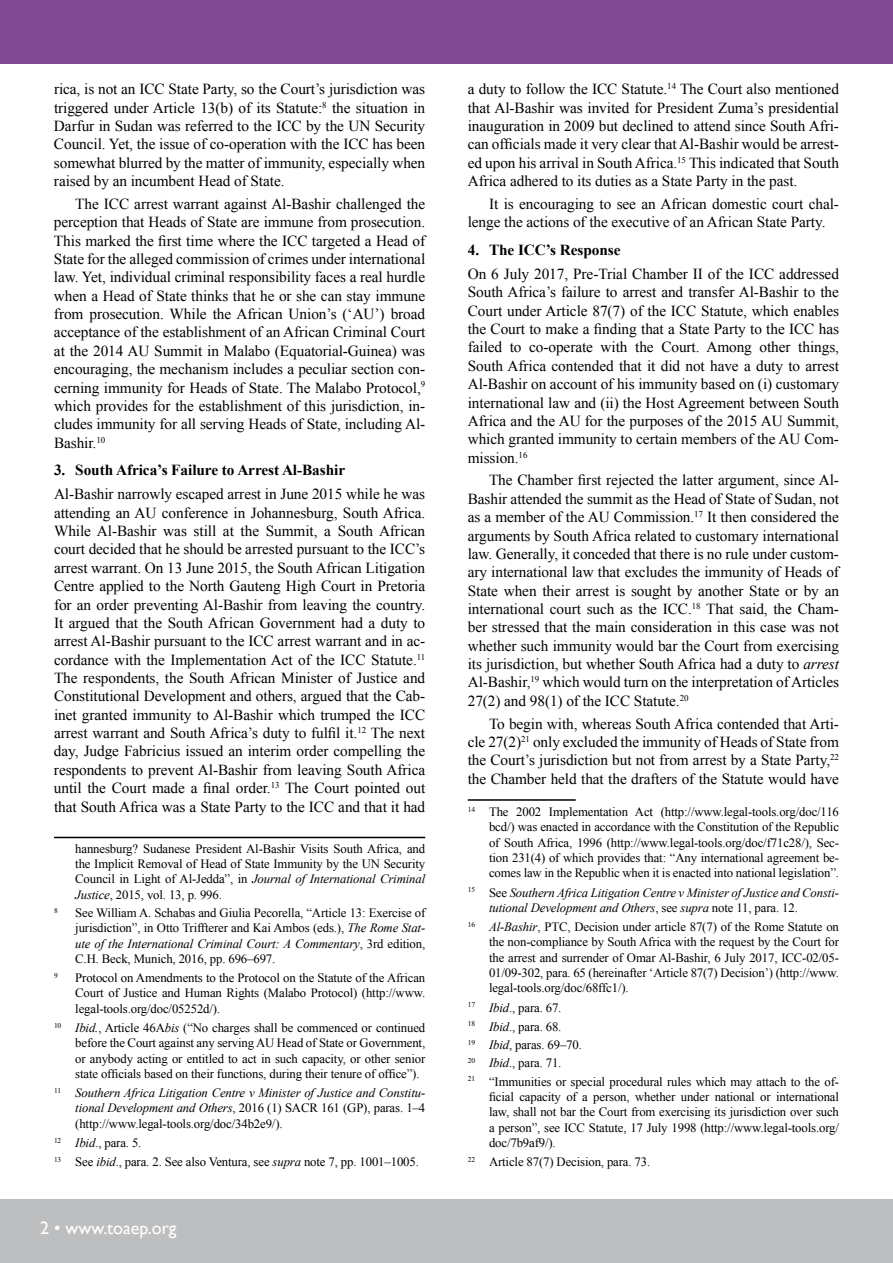
<style>
.page{position:relative;width:893px;height:1263px;background:#fff}
.page>*{position:absolute;margin:0;border:0;box-sizing:border-box;transform-origin:0 0}
.t1{font:18px "Gill Sans";color:#fff}
.t2{font:15.3px/18.3px "Times New Roman";letter-spacing:-.005em;color:#000;text-align:justify}
.t3{font:700 15.3px "Times New Roman";letter-spacing:-.005em;color:#000}
.t4{font:12.75px/15.3px "Times New Roman";letter-spacing:-.01em;color:#000;text-align:justify}
.t5{font:italic 12.75px/15.3px "Times New Roman";letter-spacing:-.01em;color:#000;text-align:justify}
.t6{font:7.5px "Times New Roman";color:#000}
.s1{font-style:italic}
.s2{font-style:normal}
</style>
<div class="page">
<div style="left:0;top:1199px;width:893px;height:64px;background:#bcbec0"></div>
<div style="left:0;top:0;width:893px;height:64px;background:#804991"></div>
<hr style="left:54px;top:837px;width:371px;height:1px;background:#000">
<hr style="left:468px;top:799px;width:108px;height:2px;background:#000">
<p class="t2" style="left:54px;top:80px;width:373px">rica, is not an ICC State Party, so the Court’s jurisdiction was triggered under Article 13(b) of its Statute:<sup>8</sup> the situation in Darfur in Sudan was referred to the ICC by the UN Security Council. Yet, the issue of co-operation with the ICC has been somewhat blurred by the matter of immunity, especially when raised by an incumbent Head of State.</p>
<p class="t2" style="left:54px;top:194px;width:373px;text-indent:21px">The ICC arrest warrant against Al-Bashir challenged the perception that Heads of State are immune from prosecution.<br>This marked the first time where the ICC targeted a Head of State for the alleged commission of crimes under international law. Yet, individual criminal responsibility faces a real hurdle when a Head of State thinks that he or she can stay immune from prosecution. While the African Union’s (‘AU’) broad acceptance of the establishment of an African Criminal Court at the 2014 AU Summit in Malabo (Equatorial-Guinea) was encouraging, the mechanism includes a peculiar section con&shy;cerning immunity for Heads of State. The Malabo Protocol,<sup>9 </sup>which provides for the establishment of this jurisdiction, in&shy;cludes immunity for all serving Heads of State, including Al-Bashir.<sup>10</sup></p>
<p class="t3" style="left:54px;top:459px;width:293px">3. South Africa’s Failure to Arrest Al-Bashir</p>
<p class="t2" style="left:54px;top:485px;width:373px">Al-Bashir narrowly escaped arrest in June 2015 while he was attending an AU conference in Johannesburg, South Africa.<br>While Al-Bashir was still at the Summit, a South African court decided that he should be arrested pursuant to the ICC’s arrest warrant. On 13 June 2015, the South African Litigation Centre applied to the North Gauteng High Court in Pretoria for an order preventing Al-Bashir from leaving the country.<br>It argued that the South African Government had a duty to arrest Al-Bashir pursuant to the ICC arrest warrant and in ac&shy;cordance with the Implementation Act of the ICC Statute.<sup>11<br></sup>The respondents, the South African Minister of Justice and Constitutional Development and others, argued that the Cab&shy;inet granted immunity to Al-Bashir which trumped the ICC arrest warrant and South Africa’s duty to fulfil it.<sup>12</sup> The next day, Judge Fabricius issued an interim order compelling the respondents to prevent Al-Bashir from leaving South Africa until the Court made a final order.<sup>13</sup> The Court pointed out that South Africa was a State Party to the ICC and that it had</p>
<p class="t4" style="left:75px;top:841px;width:351px">hannesburg? Sudanese President Al-Bashir Visits South Africa, and the Implicit Removal of Head of State Immunity by the UN Security Council in Light of Al-Jedda”, in <span class="s1">Journal of International Criminal Justice</span>, 2015, vol. 13, p. 996.</p>
<p class="t6" style="left:54px;top:905px;width:5px">8</p>
<p class="t4" style="left:75px;top:905px;width:351px">See William A. Schabas and Giulia Pecorella, “Article 13: Exercise of jurisdiction”, in Otto Triffterer and Kai Ambos (eds.), <span class="s1">The Rome Stat&shy;ute of the International Criminal Court: A Commentary</span>, 3rd edition, C.H. Beck, Munich, 2016, pp. 696–697.</p>
<p class="t6" style="left:54px;top:970px;width:5px">9</p>
<p class="t4" style="left:75px;top:970px;width:351px">Protocol on Amendments to the Protocol on the Statute of the African Court of Justice and Human Rights (Malabo Protocol) (http://www. legal-tools.org/doc/05252d/).</p>
<p class="t4" style="left:75px;top:1020px;width:351px;text-indent:-21px"><sup>10</sup> <span class="s1">Ibid.</span>, Article 46A<span class="s1">bis</span> (“No charges shall be commenced or continued before the Court against any serving AU Head of State or Government, or anybody acting or entitled to act in such capacity, or other senior state officials based on their functions, during their tenure of office”).</p>
<p class="t5" style="left:75px;top:1085px;width:351px;text-indent:-21px"><sup>11</sup> Southern Africa Litigation Centre v Minister of Justice and Constitu&shy;tional Development and Others<span class="s2">, 2016 (1) SACR 161 (GP), paras. 1–4 (http://www.legal-tools.org/doc/34b2e9/).</span></p>
<p class="t4" style="left:54px;top:1133px;width:366px;line-height:19.2px"><sup>12</sup> <span class="s1">Ibid</span>., para. 5.<br><sup>13</sup> See <span class="s1">ibid</span>., para. 2. See also Ventura, see <span class="s1">supra</span> note 7, pp. 1001–1005.</p>
<p class="t1" style="left:40px;top:1218px;width:138px">2 • www.toaep.org</p>
<p class="t2" style="left:468px;top:80px;width:373px">a duty to follow the ICC Statute.<sup>14</sup> The Court also mentioned that Al-Bashir was invited for President Zuma’s presidential inauguration in 2009 but declined to attend since South Afri&shy;can officials made it very clear that Al-Bashir would be arrest&shy;ed upon his arrival in South Africa.<sup>15</sup> This indicated that South Africa adhered to its duties as a State Party in the past.</p>
<p class="t2" style="left:468px;top:194px;width:373px;text-indent:21px">It is encouraging to see an African domestic court chal&shy;lenge the actions of the executive of an African State Party.</p>
<p class="t3" style="left:468px;top:239px;width:154px">4. The ICC’s Response</p>
<p class="t2" style="left:468px;top:264px;width:373px">On 6 July 2017, Pre-Trial Chamber II of the ICC addressed South Africa’s failure to arrest and transfer Al-Bashir to the Court under Article 87(7) of the ICC Statute, which enables the Court to make a finding that a State Party to the ICC has failed to co-operate with the Court. Among other things, South Africa contended that it did not have a duty to arrest Al-Bashir on account of his immunity based on (i) customary international law and (ii) the Host Agreement between South Africa and the AU for the purposes of the 2015 AU Summit, which granted immunity to certain members of the AU Com&shy;mission.<sup>16</sup></p>
<p class="t2" style="left:468px;top:471px;width:373px;text-indent:21px">The Chamber first rejected the latter argument, since Al-Bashir attended the summit as the Head of State of Sudan, not as a member of the AU Commission.<sup>17</sup> It then considered the arguments by South Africa related to customary international law. Generally, it conceded that there is no rule under custom&shy;ary international law that excludes the immunity of Heads of State when their arrest is sought by another State or by an international court such as the ICC.<sup>18</sup> That said, the Cham&shy;ber stressed that the main consideration in this case was not whether such immunity would bar the Court from exercising its jurisdiction, but whether South Africa had a duty to <span class="s1">arrest </span>Al-Bashir,<sup>19</sup> which would turn on the interpretation of Articles 27(2) and 98(1) of the ICC Statute.<sup>20</sup></p>
<p class="t2" style="left:468px;top:714px;width:373px;text-indent:21px">To begin with, whereas South Africa contended that Arti&shy;cle 27(2)<sup>21</sup> only excluded the immunity of Heads of State from the Court’s jurisdiction but not from arrest by a State Party,<sup>22 </sup>the Chamber held that the drafters of the Statute would have</p>
<p class="t4" style="left:489px;top:804px;width:352px;text-indent:-21px"><sup>14</sup> The 2002 Implementation Act (http://www.legal-tools.org/doc/116 bcd/) was enacted in accordance with the Constitution of the Republic of South Africa, 1996 (http://www.legal-tools.org/doc/f71c28/), Sec&shy;tion 231(4) of which provides that: “Any international agreement be&shy;comes law in the Republic when it is enacted into national legislation”.</p>
<p class="t5" style="left:489px;top:884px;width:351px;text-indent:-21px"><sup>15</sup> <span class="s2">See</span> Southern Africa Litigation Centre v Minister of Justice and Consti&shy;tutional Development and Others<span class="s2">, see</span> supra <span class="s2">note 11, para. 12.</span></p>
<p class="t4" style="left:489px;top:919px;width:351px;text-indent:-21px"><sup>16</sup> <span class="s1">Al-Bashir</span>, PTC, Decision under article 87(7) of the Rome Statute on the non-compliance by South Africa with the request by the Court for the arrest and surrender of Omar Al-Bashir, 6 July 2017, ICC-02/05- 01/09-302, para. 65 (hereinafter ‘Article 87(7) Decision’) (http://www. legal-tools.org/doc/68ffc1/).</p>
<p class="t4" style="left:468px;top:998px;width:373px;line-height:18.6px;text-align:left"><sup>17</sup> <span class="s1">Ibid</span>., para. 67.<br><sup>18</sup> <span class="s1">Ibid</span>., para. 68.<br><sup>19</sup> <span class="s1">Ibid</span>, paras. 69–70.<br><sup>20</sup> <span class="s1">Ibid</span>., para. 71.<br><sup>21</sup> “Immunities or special procedural rules which may attach to the of-</p>
<p class="t4" style="left:489px;top:1089px;width:351px">ficial capacity of a person, whether under national or international law, shall not bar the Court from exercising its jurisdiction over such a person”, see ICC Statute, 17 July 1998 (http://www.legal-tools.org/ doc/7b9af9/).</p>
<p class="t4" style="left:468px;top:1154px;width:184px"><sup>22</sup> Article 87(7) Decision, para. 73.</p>
</div>
